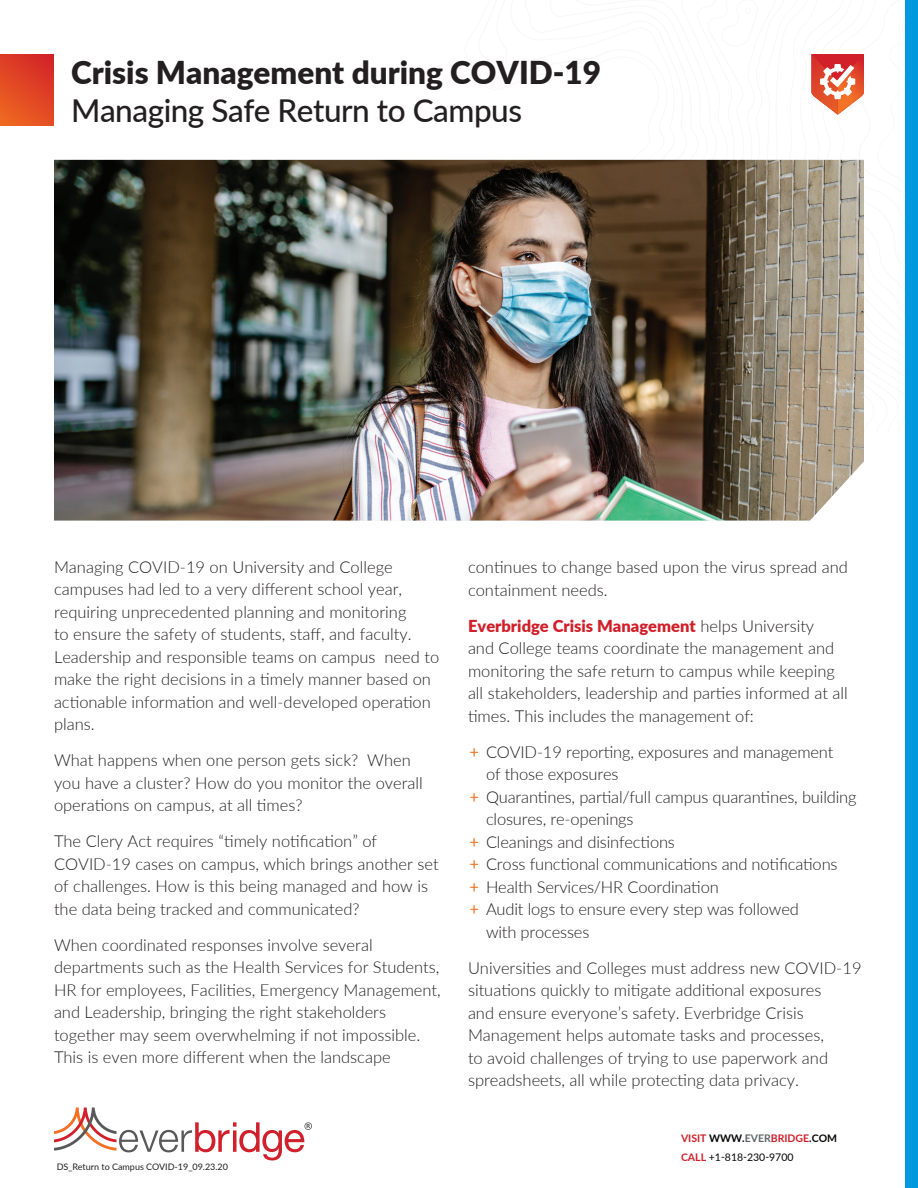
<style>
.page{position:relative;width:918px;height:1188px;background:#fff}
.page>*{position:absolute;margin:0;border:0;box-sizing:border-box;transform-origin:0 0}
.data_sheet_page-head{font:900 31.5px "Lato";color:#231f20}
.data_sheet_page-subh{font:500 31.5px "Lato";letter-spacing:-.015em;color:#231f20}
.data_sheet_body{font:300 16.5px/22.5px "Lato";color:#231f20}
.data_sheet_contact_i{font:700 10.5px "Lato";color:#d01f29}
.data_sheet_body-2{font:10.5px "Lato";color:#040503}
.t1{font:9px "Lato";color:#231f20}
.s1{font-weight:900;color:#d01f29}
.s2{font-weight:400;color:#f37120}
.s3{color:#040503}
.s4{color:#5d6569}
.s5{font-weight:700;color:#d01f29}
</style>
<div class="page">
<svg style="left:54px;top:1108px;width:258px;height:52px"></svg>
<img style="left:54px;top:160px;width:810px;height:361px">
<svg style="left:796px;top:0;width:110px;height:339px"></svg>
<div style="left:906px;top:0;width:12px;height:1188px;background:#09d"></div>
<div style="left:0;top:54px;width:54px;height:72px;background:linear-gradient(to bottom,#d62d27,#eb5d22)"></div>
<p class="data_sheet_page-head" style="left:71px;top:49px;width:531px">Crisis Management during COVID-19</p>
<p class="data_sheet_page-subh" style="left:71px;top:87px;width:452px">Managing Safe Return to Campus</p>
<p class="data_sheet_body" style="left:54px;top:555px;width:387px">Managing COVID-19 on University and College campuses had led to a very different school year, requiring unprecedented planning and monitoring<br>to ensure the safety of students, staff, and faculty.<br>Leadership and responsible teams on campus need to make the right decisions in a timely manner based on actionable information and well-developed operation plans.</p>
<p class="data_sheet_body" style="left:54px;top:748px;width:370px">What happens when one person gets sick? When you have a cluster? How do you monitor the overall operations on campus, at all times?</p>
<p class="data_sheet_body" style="left:54px;top:829px;width:386px">The Clery Act requires “timely notification” of COVID-19 cases on campus, which brings another set of challenges. How is this being managed and how is the data being tracked and communicated?</p>
<p class="data_sheet_body" style="left:54px;top:933px;width:388px">When coordinated responses involve several departments such as the Health Services for Students, HR for employees, Facilities, Emergency Management, and Leadership, bringing the right stakeholders together may seem overwhelming if not impossible.<br>This is even more different when the landscape</p>
<p class="t1" style="left:57px;top:1160px;width:173px">DS_Return to Campus COVID-19_09.23.20</p>
<p class="data_sheet_body" style="left:468px;top:555px;width:382px">continues to change based upon the virus spread and containment needs.</p>
<p class="data_sheet_body" style="left:468px;top:614px;width:381px"><span class="s1">Everbridge Crisis Management</span> helps University<br>and College teams coordinate the management and monitoring the safe return to campus while keeping all stakeholders, leadership and parties informed at all times. This includes the management of:</p>
<p class="data_sheet_body" style="left:486px;top:740px;width:349px;text-indent:-16px"><span class="s2">+</span> COVID-19 reporting, exposures and management of those exposures</p>
<p class="data_sheet_body" style="left:486px;top:785px;width:372px;text-indent:-16px"><span class="s2">+</span> Quarantines, partial/full campus quarantines, building closures, re-openings</p>
<p class="data_sheet_body" style="left:470px;top:830px;width:207px"><span class="s2">+</span> Cleanings and disinfections</p>
<p class="data_sheet_body" style="left:470px;top:852px;width:370px"><span class="s2">+</span> Cross functional communications and notifications</p>
<p class="data_sheet_body" style="left:470px;top:875px;width:251px"><span class="s2">+</span> Health Services/HR Coordination</p>
<p class="data_sheet_body" style="left:486px;top:897px;width:314px;text-indent:-16px"><span class="s2">+</span> Audit logs to ensure every step was followed with processes</p>
<p class="data_sheet_body" style="left:468px;top:956px;width:395px">Universities and Colleges must address new COVID-19 situations quickly to mitigate additional exposures<br>and ensure everyone’s safety. Everbridge Crisis Management helps automate tasks and processes,<br>to avoid challenges of trying to use paperwork and spreadsheets, all while protecting data privacy.</p>
<p class="data_sheet_contact_i" style="left:681px;top:1131px;width:158px">VISIT <span class="s3">WWW.</span><span class="s4">EVER</span>BRIDGE<span class="s3">.COM</span></p>
<p class="data_sheet_body-2" style="left:681px;top:1150px;width:114px"><span class="s5">CALL</span> +1-818-230-9700</p>
</div>
